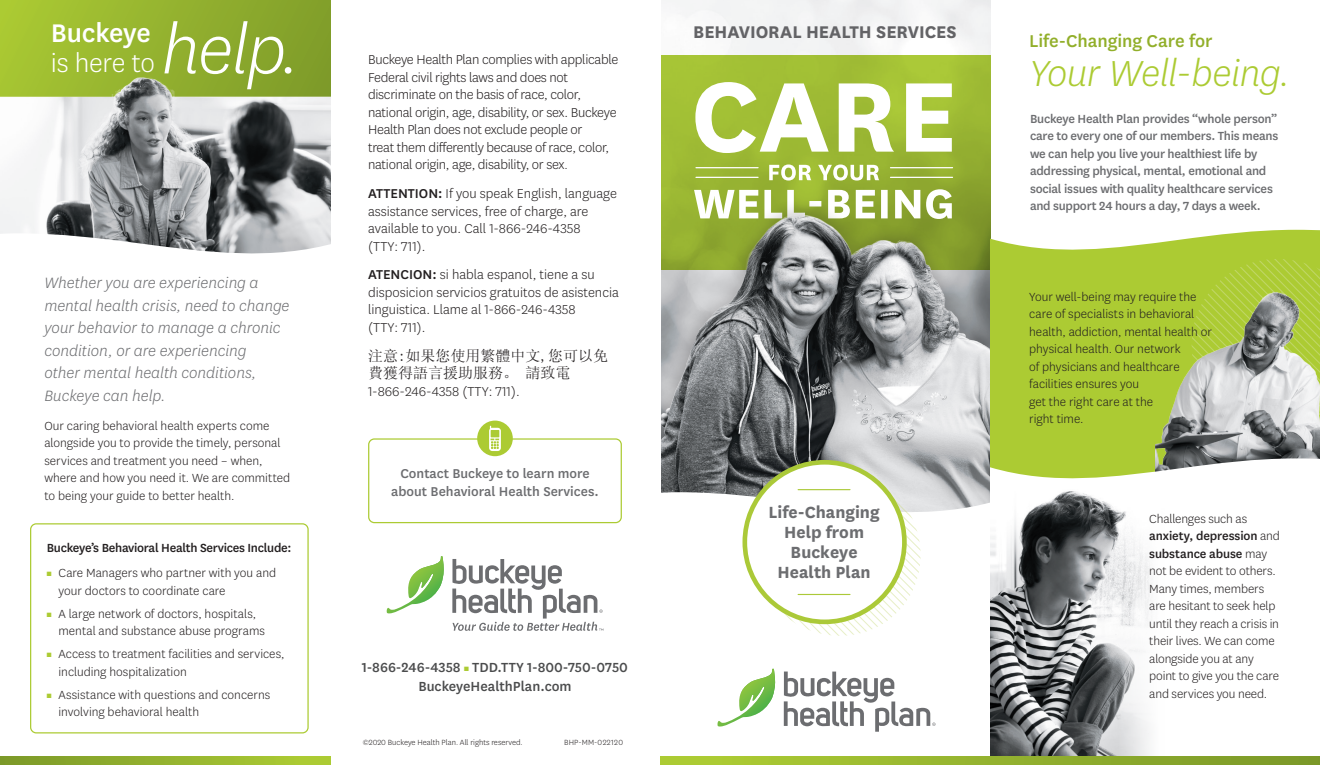
<style>
.page{position:relative;width:1320px;height:765px;background:#fff}
.page>*{position:absolute;margin:0;border:0;box-sizing:border-box;transform-origin:0 0}
.BT-Headline{font:italic 300 78.12px "Centene Sans";color:#fff}
.BT-Headline-2{font:italic 300 42.25px "Centene Sans";letter-spacing:-.015em;color:#accb33}
.BT-Headline-3{font:300 29.88px/29.9px "Centene Sans";letter-spacing:-.01em;color:#fff}
.BT-Headline-4{font:500 20px "Centene Sans";letter-spacing:-.005em;color:#92af2a}
.t1{font:700 19.75px "Centene Sans";letter-spacing:-.005em;color:#636366}
.t2{font:700 18.88px/20.1px "Centene Sans";color:#6c6d70;text-align:center}
.BT-Headline-5{font:italic 300 17.5px/22.5px "Centene Sans";color:#6c6d70}
.t3{font:500 15.38px "Centene Sans";color:#4b4c4d}
.t4{font:300 15px/17.5px "Centene Sans";letter-spacing:-.02em;color:#231f20}
.t5{font:300 15px/17.5px "Centene Sans";color:#231f20}
.t6{font:500 15px/18px "Centene Sans";color:#6c6d70;text-align:center}
.t7{font:15px/17.5px "Sim Sun";color:#231f20}
.BT-Body_Text{font:300 13.75px/17.5px "Centene Sans";color:#231f20}
.BT-Body_Text-2{font:500 13.75px/17.5px "Centene Sans";letter-spacing:-.02em;color:#6c6d70}
.t8{font:500 13.75px "Centene Sans";letter-spacing:-.02em;color:#231f20}
.BT-Fine_Print{font:300 8.75px "Centene Sans";color:#231f20}
.BT-Fine_Print-2{font:300 8.75px "Centene Sans";letter-spacing:.04em;color:#231f20}
.s1{font-weight:500}
.s2{color:#accb33}
.s3{font-size:13.75px}
.s4{font-family:"Centene Sans";font-weight:300}
</style>
<div class="page">
<svg style="left:661px;top:55px;width:329px;height:143px;fill:#a0bc34"></svg>
<svg style="left:695px;top:82px;width:257px;height:71px"></svg>
<svg style="left:769px;top:165px;width:110px;height:16px"></svg>
<hr style="left:696px;top:167px;width:62px;height:1px;background:#fff">
<hr style="left:696px;top:177px;width:62px;height:1px;background:#fff">
<hr style="left:890px;top:167px;width:63px;height:1px;background:#fff">
<hr style="left:890px;top:177px;width:63px;height:1px;background:#fff">
<svg style="left:694px;top:189px;width:258px;height:9px"></svg>
<div style="left:646px;top:198px;width:358px;height:355px;background:#231f20;opacity:.25"></div>
<img style="left:661px;top:207px;width:329px;height:285px">
<svg style="left:990px;top:230px;width:330px;height:228px;fill:#accb33"></svg>
<svg style="left:1182px;top:250px;width:138px;height:31px"></svg>
<img style="left:1155px;top:281px;width:165px;height:177px">
<svg style="left:990px;top:458px;width:330px;height:26px"></svg>
<svg style="left:660px;top:503px;width:330px;height:223px"></svg>
<svg style="left:745px;top:460px;width:184px;height:185px"></svg>
<svg style="left:742px;top:460px;width:165px;height:164px;fill:#abc938"></svg>
<div style="left:747px;top:465px;width:155px;height:155px;background:#fff;border-radius:50%"></div>
<hr style="left:798px;top:489px;width:52px;height:1px;background:#abc938">
<hr style="left:798px;top:594px;width:52px;height:1px;background:#abc938">
<svg style="left:718px;top:669px;width:58px;height:58px"></svg>
<svg style="left:784px;top:672px;width:152px;height:60px"></svg>
<div style="left:330px;top:0;width:330px;height:765px;background:#fff"></div>
<div style="left:0;top:0;width:330px;height:97px;background:linear-gradient(to right,#aac933,#809d2a)"></div>
<img style="left:0;top:59px;width:330px;height:174px">
<svg style="left:0;top:233px;width:331px;height:295px"></svg>
<svg style="left:387px;top:556px;width:57px;height:57px"></svg>
<svg style="left:452px;top:559px;width:151px;height:72px"></svg>
<svg style="left:0;top:756px;width:330px;height:9px"></svg>
<div style="left:368px;top:438px;width:254px;height:85px;border:1px solid #accb33;border-radius:6px"></div>
<div style="left:477px;top:421px;width:36px;height:35px;background:#accb33;border-radius:50%"></div>
<svg style="left:489px;top:426px;width:12px;height:25px"></svg>
<img style="left:990px;top:484px;width:162px;height:272px">
<svg style="left:660px;top:756px;width:660px;height:9px"></svg>
<div style="left:30px;top:523px;width:279px;height:210px;border:1px solid #accb33;border-radius:6px"></div>
<p class="BT-Headline-3" style="left:51px;top:17px;width:106px"><span class="s1">Buckeye </span>is here to</p>
<p class="BT-Headline" style="left:161px;top:2px;width:141px">help.</p>
<p class="BT-Headline-5" style="left:44px;top:271px;width:247px">Whether you are experiencing a mental health crisis, need to change your behavior to manage a chronic condition, or are experiencing<br>other mental health conditions,<br>Buckeye can help.</p>
<p class="BT-Body_Text" style="left:44px;top:416px;width:247px">Our caring behavioral health experts come alongside you to provide the timely, personal services and treatment you need – when, where and how you need it. We are committed to being your guide to better health.</p>
<p class="t8" style="left:47px;top:538px;width:246px">Buckeye’s Behavioral Health Services Include:</p>
<p class="BT-Body_Text" style="left:59px;top:564px;width:219px;text-indent:-12px"><span class="s2">■</span> Care Managers who partner with you and your doctors to coordinate care</p>
<p class="BT-Body_Text" style="left:59px;top:604px;width:208px;text-indent:-12px"><span class="s2">■</span> A large network of doctors, hospitals, mental and substance abuse programs</p>
<p class="BT-Body_Text" style="left:59px;top:645px;width:228px;text-indent:-12px"><span class="s2">■</span> Access to treatment facilities and services, including hospitalization</p>
<p class="BT-Body_Text" style="left:59px;top:685px;width:213px;text-indent:-12px"><span class="s2">■</span> Assistance with questions and concerns involving behavioral health</p>
<p class="t4" style="left:368px;top:51px;width:252px">Buckeye Health Plan complies with applicable Federal civil rights laws and does not discriminate on the basis of race, color, national origin, age, disability, or sex. Buckeye Health Plan does not exclude people or<br>treat them differently because of race, color, national origin, age, disability, or sex<span class="s3">.</span></p>
<p class="t5" style="left:368px;top:184px;width:250px"><span class="s1">ATTENTION:</span> If you speak English, language assistance services, free of charge, are available to you. Call 1-866-246-4358<br>(TTY: 711).</p>
<p class="t5" style="left:368px;top:266px;width:252px"><span class="s1">ATENCION:</span> si habla espanol, tiene a su disposicion servicios gratuitos de asistencia linguistica. Llame al 1-866-246-4358<br>(TTY: 711).</p>
<p class="t7" style="left:368px;top:346px;width:241px">注意:如果您使用繁體中文,您可以免費獲得語言援助服務。 請致電<br><span class="s4">1-866-246-4358 (TTY: 711).</span></p>
<p class="t6" style="left:391px;top:464px;width:209px">Contact Buckeye to learn more about Behavioral Health Services.</p>
<p class="t3" style="left:362px;top:657px;width:268px">1-866-246-4358 <span class="s2">■</span> TDD.TTY 1-800-750-0750</p>
<p class="t3" style="left:418px;top:675px;width:155px">BuckeyeHealthPlan.com</p>
<p class="BT-Fine_Print" style="left:363px;top:736px;width:161px">©2020 Buckeye Health Plan. All rights reserved.</p>
<p class="BT-Fine_Print-2" style="left:564px;top:737px;width:60px">BHP-MM-022120</p>
<p class="t1" style="left:693px;top:18px;width:265px">BEHAVIORAL HEALTH SERVICES</p>
<p class="t2" style="left:769px;top:501px;width:112px">Life-Changing<br>Help from<br>Buckeye<br>Health Plan</p>
<p class="BT-Headline-4" style="left:1029px;top:28px;width:185px">Life-Changing Care for</p>
<p class="BT-Headline-2" style="left:1029px;top:48px;width:263px">Your Well-being.</p>
<p class="BT-Body_Text-2" style="left:1030px;top:109px;width:250px">Buckeye Health Plan provides “whole person” care to every one of our members. This means we can help you live your healthiest life by addressing physical, mental, emotional and social issues with quality healthcare services and support 24 hours a day, 7 days a week.</p>
<p class="BT-Body_Text" style="left:1029px;top:287px;width:184px">Your well-being may require the care of specialists in behavioral health, addiction, mental health or physical health. Our network<br>of physicians and healthcare facilities ensures you<br>get the right care at the<br>right time.</p>
<p class="BT-Body_Text" style="left:1149px;top:509px;width:132px">Challenges such as <span class="s1">anxiety, depression</span> and <span class="s1">substance abuse</span> may not be evident to others.<br>Many times, members are hesitant to seek help until they reach a crisis in their lives. We can come alongside you at any point to give you the care and services you need.</p>
</div>
